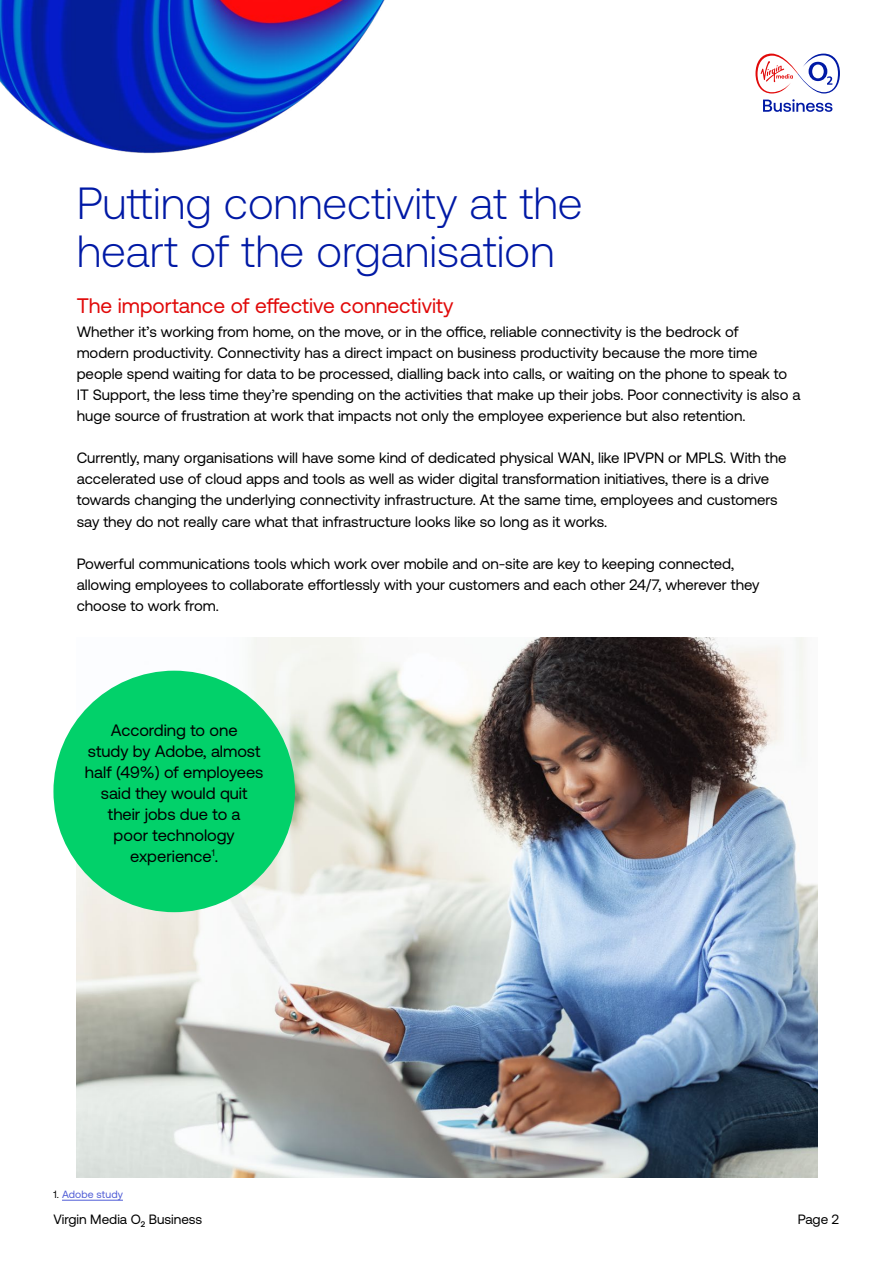
<style>
.page{position:relative;width:893px;height:1263px;background:#fff}
.page>*{position:absolute;margin:0;border:0;box-sizing:border-box;transform-origin:0 0}
.Heading_02{font:300 45px/48px "Aeonik Pro";color:#0019a5}
.Heading_04{font:21px "Aeonik Pro";color:#e10a0a}
.t1{font:16.5px/21px "Aeonik Pro";color:#000;text-align:center}
.t2{font:15px/21px "Aeonik Pro";color:#000}
.t3{font:13.5px "Aeonik Pro";color:#000}
.Source{font:10.5px "Aeonik Pro";letter-spacing:.01em;color:#4f5cd6}
.s1{color:#000}
</style>
<div class="page">
<img style="left:77px;top:638px;width:740px;height:540px">
<svg style="left:763px;top:99px;width:69px;height:13px"></svg>
<svg style="left:755px;top:54px;width:85px;height:39px"></svg>
<img style="left:0;top:0;width:385px;height:154px">
<hr style="left:62px;top:1200px;width:61px;height:1px;background:#4f5cd6">
<div style="left:53px;top:671px;width:242px;height:241px;background:#02d16a;border-radius:50%"></div>
<p class="Heading_02" style="left:77px;top:179px;width:507px">Putting connectivity at the heart of the organisation</p>
<p class="Heading_04" style="left:77px;top:295px;width:378px">The importance of effective connectivity</p>
<p class="t2" style="left:77px;top:322px;width:725px">Whether it’s working from home, on the move, or in the office, reliable connectivity is the bedrock of<br>modern productivity. Connectivity has a direct impact on business productivity because the more time people spend waiting for data to be processed, dialling back into calls, or waiting on the phone to speak to IT Support, the less time they’re spending on the activities that make up their jobs. Poor connectivity is also a huge source of frustration at work that impacts not only the employee experience but also retention.</p>
<p class="t2" style="left:77px;top:448px;width:711px">Currently, many organisations will have some kind of dedicated physical WAN, like IPVPN or MPLS. With the accelerated use of cloud apps and tools as well as wider digital transformation initiatives, there is a drive towards changing the underlying connectivity infrastructure. At the same time, employees and customers say they do not really care what that infrastructure looks like so long as it works.</p>
<p class="t2" style="left:77px;top:553px;width:684px">Powerful communications tools which work over mobile and on-site are key to keeping connected, allowing employees to collaborate effortlessly with your customers and each other 24/7, wherever they choose to work from.</p>
<p class="t1" style="left:85px;top:719px;width:180px">According to one<br>study by Adobe, almost half (49%) of employees said they would quit their jobs due to a<br>poor technology experience<sup>1</sup>.</p>
<p class="Source" style="left:53px;top:1189px;width:71px"><span class="s1">1.</span> Adobe study</p>
<p class="t3" style="left:53px;top:1212px;width:150px">Virgin Media O<sub>2</sub> Business</p>
<p class="t3" style="left:798px;top:1212px;width:43px">Page 2</p>
</div>
